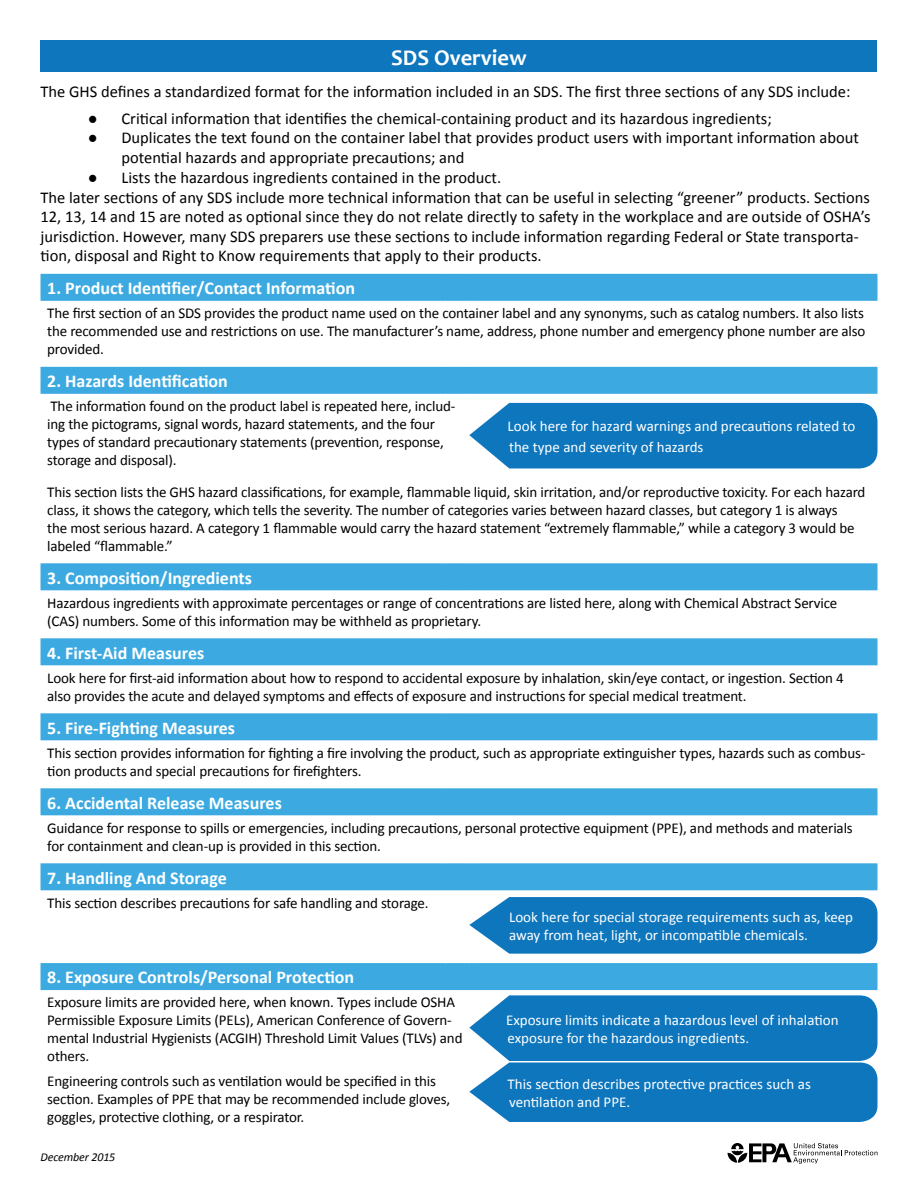
<style>
.page{position:relative;width:918px;height:1188px;background:#fff}
.page>*{position:absolute;margin:0;border:0;box-sizing:border-box;transform-origin:0 0}
.t1{font:700 22.5px "Candara";color:#fff}
.t2{font:700 18px "Calibri";color:#fff}
.t3{font:16.5px/19.5px "Calibri";color:#000}
.t4{font:15px/18px "Calibri";letter-spacing:-.01em;color:#000}
.t5{font:15px/18px "Calibri";color:#fff}
.t6{font:italic 12px "Calibri";letter-spacing:-.01em;color:#000}
</style>
<div class="page">
<svg style="left:728px;top:1143px;width:150px;height:21px"></svg>
<hr style="left:40px;top:274px;width:406px;height:1px;background:#3caae1">
<hr style="left:40px;top:275px;width:2px;height:24px;background:#3caae1">
<svg style="left:446px;top:274px;width:28px;height:1px"></svg>
<hr style="left:474px;top:274px;width:403px;height:1px;background:#3caae1">
<hr style="left:876px;top:275px;width:2px;height:24px;background:#3caae1">
<hr style="left:40px;top:299px;width:406px;height:2px;background:#3caae1">
<hr style="left:446px;top:299px;width:23px;height:2px;background:#3caae1">
<hr style="left:474px;top:299px;width:403px;height:2px;background:#3caae1">
<hr style="left:40px;top:367px;width:406px;height:1px;background:#3caae1">
<hr style="left:40px;top:368px;width:2px;height:24px;background:#3caae1">
<svg style="left:446px;top:367px;width:28px;height:1px"></svg>
<hr style="left:474px;top:367px;width:403px;height:1px;background:#3caae1">
<hr style="left:876px;top:368px;width:2px;height:24px;background:#3caae1">
<hr style="left:40px;top:392px;width:406px;height:2px;background:#3caae1">
<hr style="left:446px;top:392px;width:23px;height:2px;background:#3caae1">
<hr style="left:474px;top:392px;width:403px;height:2px;background:#3caae1">
<hr style="left:40px;top:563px;width:406px;height:2px;background:#3caae1">
<hr style="left:40px;top:565px;width:2px;height:24px;background:#3caae1">
<hr style="left:446px;top:563px;width:23px;height:2px;background:#3caae1">
<hr style="left:474px;top:563px;width:403px;height:2px;background:#3caae1">
<hr style="left:876px;top:565px;width:2px;height:24px;background:#3caae1">
<hr style="left:40px;top:640px;width:2px;height:24px;background:#3caae1">
<hr style="left:876px;top:640px;width:2px;height:24px;background:#3caae1">
<hr style="left:40px;top:589px;width:406px;height:1px;background:#3caae1">
<hr style="left:40px;top:638px;width:406px;height:2px;background:#3caae1">
<hr style="left:446px;top:638px;width:23px;height:2px;background:#3caae1">
<hr style="left:474px;top:638px;width:403px;height:2px;background:#3caae1">
<hr style="left:40px;top:664px;width:406px;height:1px;background:#3caae1">
<hr style="left:40px;top:713px;width:406px;height:2px;background:#3caae1">
<hr style="left:40px;top:715px;width:2px;height:24px;background:#3caae1">
<hr style="left:446px;top:713px;width:23px;height:2px;background:#3caae1">
<hr style="left:474px;top:713px;width:403px;height:2px;background:#3caae1">
<hr style="left:876px;top:715px;width:2px;height:24px;background:#3caae1">
<hr style="left:40px;top:788px;width:406px;height:2px;background:#3caae1">
<hr style="left:40px;top:790px;width:2px;height:24px;background:#3caae1">
<hr style="left:446px;top:788px;width:23px;height:2px;background:#3caae1">
<hr style="left:474px;top:788px;width:403px;height:2px;background:#3caae1">
<hr style="left:876px;top:790px;width:2px;height:24px;background:#3caae1">
<hr style="left:40px;top:865px;width:2px;height:24px;background:#3caae1">
<hr style="left:876px;top:865px;width:2px;height:24px;background:#3caae1">
<hr style="left:40px;top:965px;width:2px;height:24px;background:#3caae1">
<hr style="left:876px;top:965px;width:2px;height:24px;background:#3caae1">
<hr style="left:40px;top:814px;width:406px;height:1px;background:#3caae1">
<hr style="left:40px;top:863px;width:406px;height:2px;background:#3caae1">
<hr style="left:446px;top:863px;width:23px;height:2px;background:#3caae1">
<hr style="left:474px;top:863px;width:403px;height:2px;background:#3caae1">
<hr style="left:40px;top:889px;width:406px;height:1px;background:#3caae1">
<hr style="left:40px;top:963px;width:406px;height:2px;background:#3caae1">
<hr style="left:446px;top:963px;width:23px;height:2px;background:#3caae1">
<hr style="left:474px;top:963px;width:403px;height:2px;background:#3caae1">
<hr style="left:40px;top:989px;width:406px;height:1px;background:#3caae1">
<hr style="left:40px;top:739px;width:406px;height:1px;background:#3caae1">
<div style="left:40px;top:40px;width:838px;height:32px;background:#0d76bd"></div>
<div style="left:41px;top:275px;width:836px;height:25px;background:#3caae1"></div>
<div style="left:41px;top:368px;width:836px;height:25px;background:#3caae1"></div>
<div style="left:469px;top:403px;width:408px;height:65px;background:#0d76bd"></div>
<div style="left:41px;top:564px;width:836px;height:26px;background:#3caae1"></div>
<div style="left:41px;top:639px;width:836px;height:26px;background:#3caae1"></div>
<div style="left:41px;top:714px;width:836px;height:26px;background:#3caae1"></div>
<div style="left:41px;top:789px;width:836px;height:26px;background:#3caae1"></div>
<div style="left:41px;top:864px;width:836px;height:26px;background:#3caae1"></div>
<svg style="left:469px;top:897px;width:408px;height:57px;background:#1b7ec0"></svg>
<div style="left:41px;top:964px;width:836px;height:25px;background:#3caae1"></div>
<svg style="left:446px;top:989px;width:431px;height:133px;background:#318ac7"></svg>
<p class="t1" style="left:391px;top:43px;width:137px">SDS Overview</p>
<p class="t3" style="left:40px;top:82px;width:811px">The GHS defines a standardized format for the information included in an SDS. The first three sections of any SDS include:</p>
<p class="t3" style="left:88px;top:109px;width:686px">● Critical information that identifies the chemical-containing product and its hazardous ingredients;</p>
<p class="t3" style="left:121px;top:128px;width:739px;text-indent:-34px">● Duplicates the text found on the container label that provides product users with important information about potential hazards and appropriate precautions; and</p>
<p class="t3" style="left:41px;top:168px;width:831px;text-indent:47px">● Lists the hazardous ingredients contained in the product.<br>The later sections of any SDS include more technical information that can be useful in selecting “greener” products. Sections 12, 13, 14 and 15 are noted as optional since they do not relate directly to safety in the workplace and are outside of OSHA’s jurisdiction. However, many SDS preparers use these sections to include information regarding Federal or State transporta&shy;tion, disposal and Right to Know requirements that apply to their products.</p>
<p class="t2" style="left:47px;top:277px;width:309px">1. Product Identifier/Contact Information</p>
<p class="t4" style="left:47px;top:304px;width:820px;text-align:justify">The first section of an SDS provides the product name used on the container label and any synonyms, such as catalog numbers. It also lists the recommended use and restrictions on use. The manufacturer’s name, address, phone number and emergency phone number are also provided.</p>
<p class="t2" style="left:47px;top:370px;width:182px">2. Hazards Identification</p>
<p class="t4" style="left:47px;top:397px;width:410px">The information found on the product label is repeated here, includ&shy;ing the pictograms, signal words, hazard statements, and the four types of standard precautionary statements (prevention, response, storage and disposal).</p>
<p class="t5" style="left:508px;top:415px;width:349px;line-height:21px">Look here for hazard warnings and precautions related to the type and severity of hazards</p>
<p class="t4" style="left:47px;top:483px;width:820px">This section lists the GHS hazard classifications, for example, flammable liquid, skin irritation, and/or reproductive toxicity. For each hazard class, it shows the category, which tells the severity. The number of categories varies between hazard classes, but category 1 is always<br>the most serious hazard. A category 1 flammable would carry the hazard statement “extremely flammable,” while a category 3 would be labeled “flammable.”</p>
<p class="t2" style="left:47px;top:566px;width:206px">3. Composition/Ingredients</p>
<p class="t4" style="left:47px;top:594px;width:792px">Hazardous ingredients with approximate percentages or range of concentrations are listed here, along with Chemical Abstract Service (CAS) numbers. Some of this information may be withheld as proprietary.</p>
<p class="t2" style="left:47px;top:641px;width:159px">4. First-Aid Measures</p>
<p class="t4" style="left:47px;top:669px;width:798px">Look here for first-aid information about how to respond to accidental exposure by inhalation, skin/eye contact, or ingestion. Section 4 also provides the acute and delayed symptoms and effects of exposure and instructions for special medical treatment.</p>
<p class="t2" style="left:47px;top:716px;width:189px">5. Fire-Fighting Measures</p>
<p class="t4" style="left:47px;top:744px;width:820px">This section provides information for fighting a fire involving the product, such as appropriate extinguisher types, hazards such as combus&shy;tion products and special precautions for firefighters.</p>
<p class="t2" style="left:47px;top:791px;width:236px">6. Accidental Release Measures</p>
<p class="t4" style="left:47px;top:819px;width:807px">Guidance for response to spills or emergencies, including precautions, personal protective equipment (PPE), and methods and materials for containment and clean-up is provided in this section.</p>
<p class="t2" style="left:47px;top:866px;width:181px">7. Handling And Storage</p>
<p class="t4" style="left:47px;top:894px;width:383px">This section describes precautions for safe handling and storage.</p>
<p class="t5" style="left:509px;top:908px;width:346px">Look here for special storage requirements such as, keep away from heat, light, or incompatible chemicals.</p>
<p class="t2" style="left:47px;top:966px;width:309px">8. Exposure Controls/Personal Protection</p>
<p class="t4" style="left:47px;top:993px;width:417px">Exposure limits are provided here, when known. Types include OSHA Permissible Exposure Limits (PELs), American Conference of Govern&shy;mental Industrial Hygienists (ACGIH) Threshold Limit Values (TLVs) and others.</p>
<p class="t4" style="left:47px;top:1072px;width:404px">Engineering controls such as ventilation would be specified in this section. Examples of PPE that may be recommended include gloves, goggles, protective clothing, or a respirator.</p>
<p class="t5" style="left:506px;top:1011px;width:334px">Exposure limits indicate a hazardous level of inhalation exposure for the hazardous ingredients.</p>
<p class="t5" style="left:508px;top:1075px;width:305px">This section describes protective practices such as ventilation and PPE.</p>
<p class="t6" style="left:40px;top:1149px;width:76px">December 2015</p>
</div>
